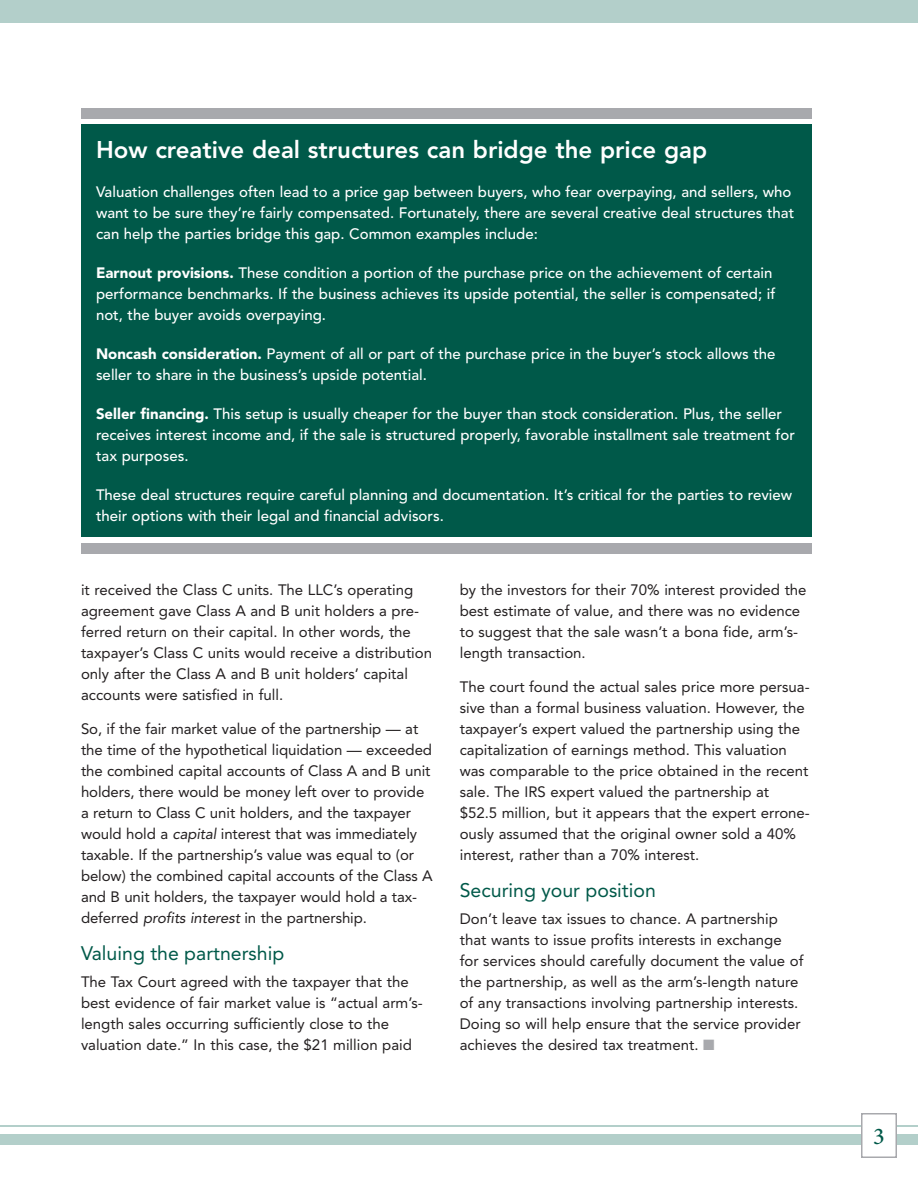
<style>
.page{position:relative;width:918px;height:1188px;background:#fff}
.page>*{position:absolute;margin:0;border:0;box-sizing:border-box;transform-origin:0 0}
.t1{font:800 24px "Avenir LT Std";color:#fff}
.t2{font:500 24px "Minion Pro";color:#005949}
.t3{font:19.5px "Avenir LT Std";color:#005949}
.t4{font:15px/21px "Avenir LT Std";color:#231f20}
.t5{font:500 15px/21px "Avenir LT Std";color:#fff}
.s1{font-weight:900}
.s2{font-style:italic}
.s3{color:#a8a9ad}
</style>
<div class="page">
<div style="left:81px;top:124px;width:731px;height:413px;background:#005949"></div>
<div style="left:81px;top:543px;width:731px;height:11px;background:#a8a9ad"></div>
<div style="left:81px;top:108px;width:731px;height:10px;background:#a8a9ad"></div>
<div style="left:0;top:1134px;width:918px;height:10px;background:#b3cfca"></div>
<div style="left:0;top:0;width:918px;height:22px;background:#b3cfca"></div>
<hr style="left:0;top:1125px;width:918px;height:1px;background:#b3cfca">
<div style="left:862px;top:1114px;width:34px;height:43px;background:#fff"></div>
<div style="left:861px;top:1113px;width:36px;height:45px;border:2px solid #a8a9ad"></div>
<h1 class="t1" style="left:96px;top:135px;width:613px">How creative deal structures can bridge the price gap</h1>
<p class="t5" style="left:96px;top:181px;width:700px">Valuation challenges often lead to a price gap between buyers, who fear overpaying, and sellers, who want to be sure they’re fairly compensated. Fortunately, there are several creative deal structures that can help the parties bridge this gap. Common examples include:</p>
<p class="t5" style="left:96px;top:262px;width:681px"><span class="s1">Earnout provisions.</span> These condition a portion of the purchase price on the achievement of certain performance benchmarks. If the business achieves its upside potential, the seller is compensated; if not, the buyer avoids overpaying.</p>
<p class="t5" style="left:96px;top:343px;width:681px"><span class="s1">Noncash consideration.</span> Payment of all or part of the purchase price in the buyer’s stock allows the seller to share in the business’s upside potential.</p>
<p class="t5" style="left:96px;top:403px;width:701px"><span class="s1">Seller financing.</span> This setup is usually cheaper for the buyer than stock consideration. Plus, the seller receives interest income and, if the sale is structured properly, favorable installment sale treatment for tax purposes.</p>
<p class="t5" style="left:96px;top:484px;width:698px">These deal structures require careful planning and documentation. It’s critical for the parties to review their options with their legal and financial advisors.</p>
<p class="t4" style="left:81px;top:579px;width:353px">it received the Class C units. The LLC’s operating agreement gave Class A and B unit holders a pre&shy;ferred return on their capital. In other words, the taxpayer’s Class C units would receive a distribution only after the Class A and B unit holders’ capital accounts were satisfied in full.</p>
<p class="t4" style="left:81px;top:719px;width:353px">So, if the fair market value of the partnership — at the time of the hypothetical liquidation — exceeded the combined capital accounts of Class A and B unit holders, there would be money left over to provide a return to Class C unit holders, and the taxpayer would hold a <span class="s2">capital</span> interest that was immediately taxable. If the partnership’s value was equal to (or below) the combined capital accounts of the Class A and B unit holders, the taxpayer would hold a tax&shy;deferred <span class="s2">profits interest</span> in the partnership.</p>
<h2 class="t3" style="left:81px;top:942px;width:205px">Valuing the partnership</h2>
<p class="t4" style="left:81px;top:972px;width:343px">The Tax Court agreed with the taxpayer that the best evidence of fair market value is “actual arm’s&shy;length sales occurring sufficiently close to the valuation date.” In this case, the $21 million paid</p>
<p class="t4" style="left:460px;top:579px;width:348px">by the investors for their 70% interest provided the best estimate of value, and there was no evidence to suggest that the sale wasn’t a bona fide, arm’s&shy;length transaction.</p>
<p class="t4" style="left:460px;top:677px;width:352px">The court found the actual sales price more persua&shy;sive than a formal business valuation. However, the taxpayer’s expert valued the partnership using the capitalization of earnings method. This valuation was comparable to the price obtained in the recent sale. The IRS expert valued the partnership at $52.5 million, but it appears that the expert errone&shy;ously assumed that the original owner sold a 40% interest, rather than a 70% interest.</p>
<h2 class="t3" style="left:460px;top:879px;width:198px">Securing your position</h2>
<p class="t4" style="left:460px;top:909px;width:345px">Don’t leave tax issues to chance. A partnership that wants to issue profits interests in exchange for services should carefully document the value of the partnership, as well as the arm’s-length nature of any transactions involving partnership interests.<br>Doing so will help ensure that the service provider achieves the desired tax treatment. <span class="s3">■</span></p>
<h1 class="t2" style="left:873px;top:1122px;width:13px">3</h1>
</div>
